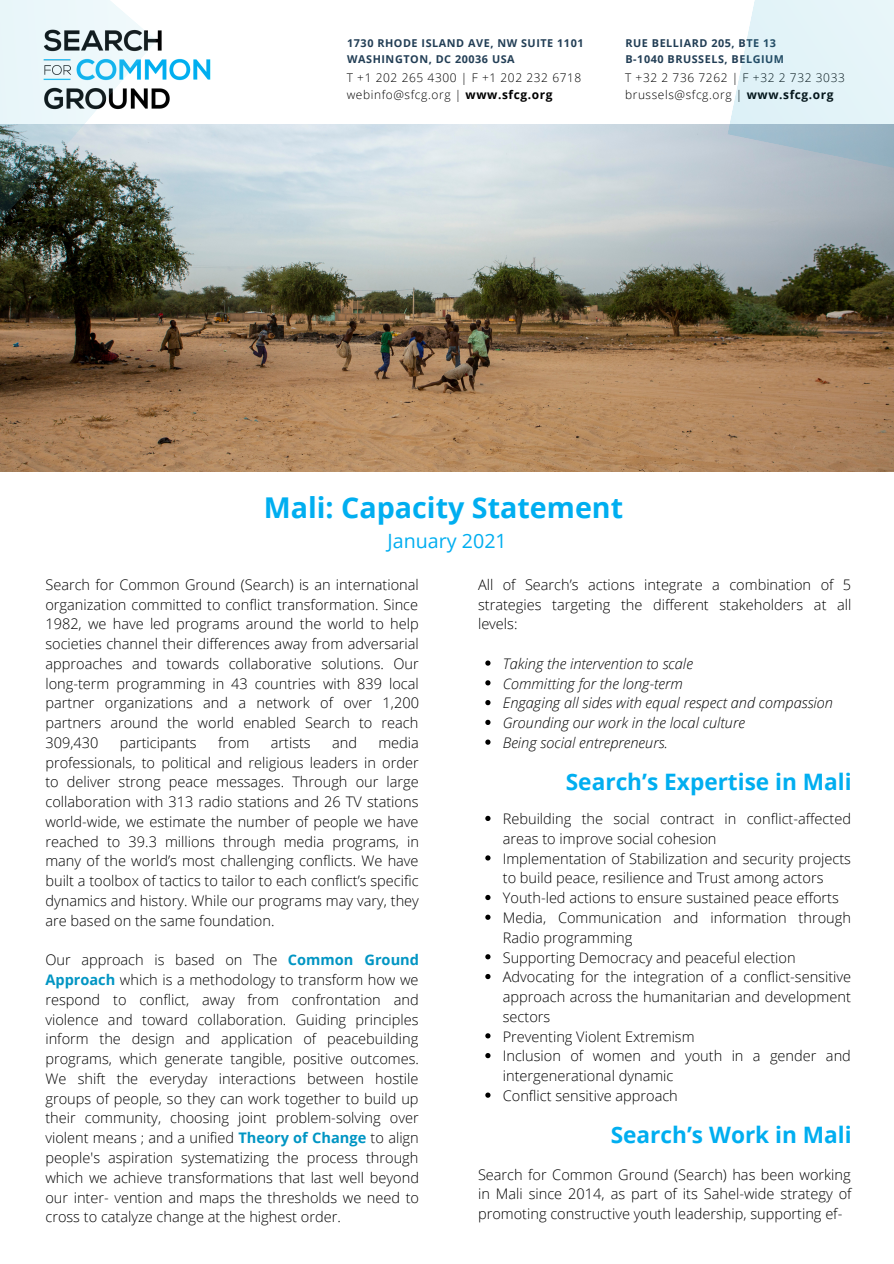
<style>
.page{position:relative;width:894px;height:1264px;background:#fff}
.page>*{position:absolute;margin:0;border:0;box-sizing:border-box;transform-origin:0 0}
.t1{font:700 28.65px "Open Sans";color:#00aef0}
.t2{font:700 22.65px "Open Sans";color:#00aef0}
.t3{font:19.65px "Open Sans";color:#00aef0}
.t4{font:300 14.55px/19.8px "Open Sans";color:#000;text-align:justify}
.t5{font:italic 300 14.55px "Open Sans";color:#000}
.t6{font:300 12px "Open Sans";letter-spacing:.05em;color:#000}
.t7{font:700 10.8px/15.5px "Open Sans";letter-spacing:.05em;color:#223e55}
.s1{font-weight:700}
.s2{font-weight:700;color:#0095c3}
</style>
<div class="page">
<img style="left:157px;top:30px;width:53px;height:79px">
<img style="left:0;top:124px;width:893px;height:347px">
<svg style="left:727px;top:0;width:166px;height:183px;background:#d1e1e8"></svg>
<img style="left:0;top:0;width:157px;height:228px">
<svg style="left:485px;top:660px;width:5px;height:5px"></svg>
<svg style="left:485px;top:680px;width:5px;height:5px"></svg>
<svg style="left:485px;top:700px;width:5px;height:5px"></svg>
<svg style="left:485px;top:719px;width:5px;height:6px"></svg>
<svg style="left:485px;top:739px;width:5px;height:5px"></svg>
<svg style="left:485px;top:815px;width:5px;height:6px"></svg>
<svg style="left:485px;top:855px;width:5px;height:5px"></svg>
<svg style="left:485px;top:894px;width:5px;height:6px"></svg>
<svg style="left:485px;top:914px;width:5px;height:5px"></svg>
<svg style="left:485px;top:954px;width:5px;height:5px"></svg>
<svg style="left:485px;top:974px;width:5px;height:5px"></svg>
<svg style="left:485px;top:1033px;width:5px;height:5px"></svg>
<svg style="left:485px;top:1053px;width:5px;height:5px"></svg>
<svg style="left:485px;top:1092px;width:5px;height:5px"></svg>
<p class="t7" style="left:347px;top:35px;width:238px">1730 RHODE ISLAND AVE, NW SUITE 1101<br>WASHINGTON, DC 20036 USA</p>
<p class="t6" style="left:346px;top:69px;width:236px">T +1 202 265 4300 | F +1 202 232 6718</p>
<p class="t6" style="left:346px;top:86px;width:207px">webinfo@sfcg.org | <span class="s1">www.sfcg.org</span></p>
<p class="t7" style="left:625px;top:35px;width:152px">RUE BELLIARD 205, BTE 13</p>
<p class="t7" style="left:625px;top:51px;width:160px">B-1040 BRUSSELS, BELGIUM</p>
<p class="t6" style="left:625px;top:69px;width:221px">T +32 2 736 7262 | F +32 2 732 3033</p>
<p class="t6" style="left:625px;top:86px;width:210px">brussels@sfcg.org | <span class="s1">www.sfcg.org</span></p>
<p class="t1" style="left:264px;top:487px;width:361px">Mali: Capacity Statement</p>
<p class="t3" style="left:387px;top:527px;width:121px">January 2021</p>
<p class="t4" style="left:45px;top:574px;width:375px">Search for Common Ground (Search) is an international organization committed to conflict transformation. Since 1982, we have led programs around the world to help societies channel their differences away from adversarial approaches and towards collaborative solutions. Our long-term programming in 43 countries with 839 local partner organizations and a network of over 1,200 partners around the world enabled Search to reach 309,430</p>
<p class="t4" style="left:120px;top:732px;width:78px">participants</p>
<p class="t4" style="left:218px;top:732px;width:33px">from</p>
<p class="t4" style="left:271px;top:732px;width:41px">artists</p>
<p class="t4" style="left:332px;top:732px;width:26px">and</p>
<p class="t4" style="left:45px;top:732px;width:375px;text-indent:333px">media professionals, to political and religious leaders in order to deliver strong peace messages. Through our large collaboration with 313 radio stations and 26 TV stations world-wide, we estimate the number of people we have reached to 39.3 millions through media programs, in many of the world’s most challenging conflicts. We have built a toolbox of tactics to tailor to each conflict’s specific dynamics and history. While our programs may vary, they are based on the same foundation.</p>
<p class="t4" style="left:45px;top:949px;width:375px">Our approach is based on The <span class="s2">Common Ground Approach</span> which is a methodology to transform how we respond to conflict, away from confrontation and violence and toward collaboration. Guiding principles inform the design and application of peacebuilding programs, which generate tangible, positive outcomes.<br>We shift the everyday interactions between hostile groups of people, so they can work together to build up their community, choosing joint problem-solving over violent means ; and a unified <span class="s2">Theory of Change</span> to align people's aspiration systematizing the process through which we achieve transformations that last well beyond our inter- vention and maps the thresholds we need to cross to catalyze change at the highest order.</p>
<p class="t4" style="left:478px;top:574px;width:375px">All of Search’s actions integrate a combination of 5 strategies targeting the different stakeholders at all levels:</p>
<p class="t5" style="left:502px;top:653px;width:191px">Taking the intervention to scale</p>
<p class="t5" style="left:502px;top:673px;width:181px">Committing for the long-term</p>
<p class="t5" style="left:502px;top:692px;width:331px">Engaging all sides with equal respect and compassion</p>
<p class="t5" style="left:502px;top:712px;width:244px">Grounding our work in the local culture</p>
<p class="t5" style="left:502px;top:732px;width:167px">Being social entrepreneurs.</p>
<p class="t2" style="left:565px;top:765px;width:287px">Search’s Expertise in Mali</p>
<p class="t4" style="left:502px;top:808px;width:349px">Rebuilding the social contract in conflict-affected areas to improve social cohesion</p>
<p class="t4" style="left:502px;top:848px;width:349px">Implementation of Stabilization and security projects to build peace, resilience and Trust among actors</p>
<p class="t4" style="left:502px;top:887px;width:337px">Youth-led actions to ensure sustained peace efforts</p>
<p class="t4" style="left:502px;top:907px;width:349px">Media, Communication and information through<br>Radio programming</p>
<p class="t4" style="left:502px;top:946px;width:294px">Supporting Democracy and peaceful election</p>
<p class="t4" style="left:502px;top:966px;width:350px">Advocating for the integration of a conflict-sensitive approach across the humanitarian and development sectors</p>
<p class="t4" style="left:502px;top:1026px;width:193px">Preventing Violent Extremism</p>
<p class="t4" style="left:502px;top:1045px;width:349px">Inclusion of women and youth in a gender and intergenerational dynamic</p>
<p class="t4" style="left:502px;top:1085px;width:176px">Conflict sensitive approach</p>
<p class="t2" style="left:610px;top:1118px;width:242px">Search’s Work in Mali</p>
<p class="t4" style="left:478px;top:1164px;width:375px">Search for Common Ground (Search) has been working in Mali since 2014, as part of its Sahel-wide strategy of promoting constructive youth leadership, supporting ef-</p>
</div>
